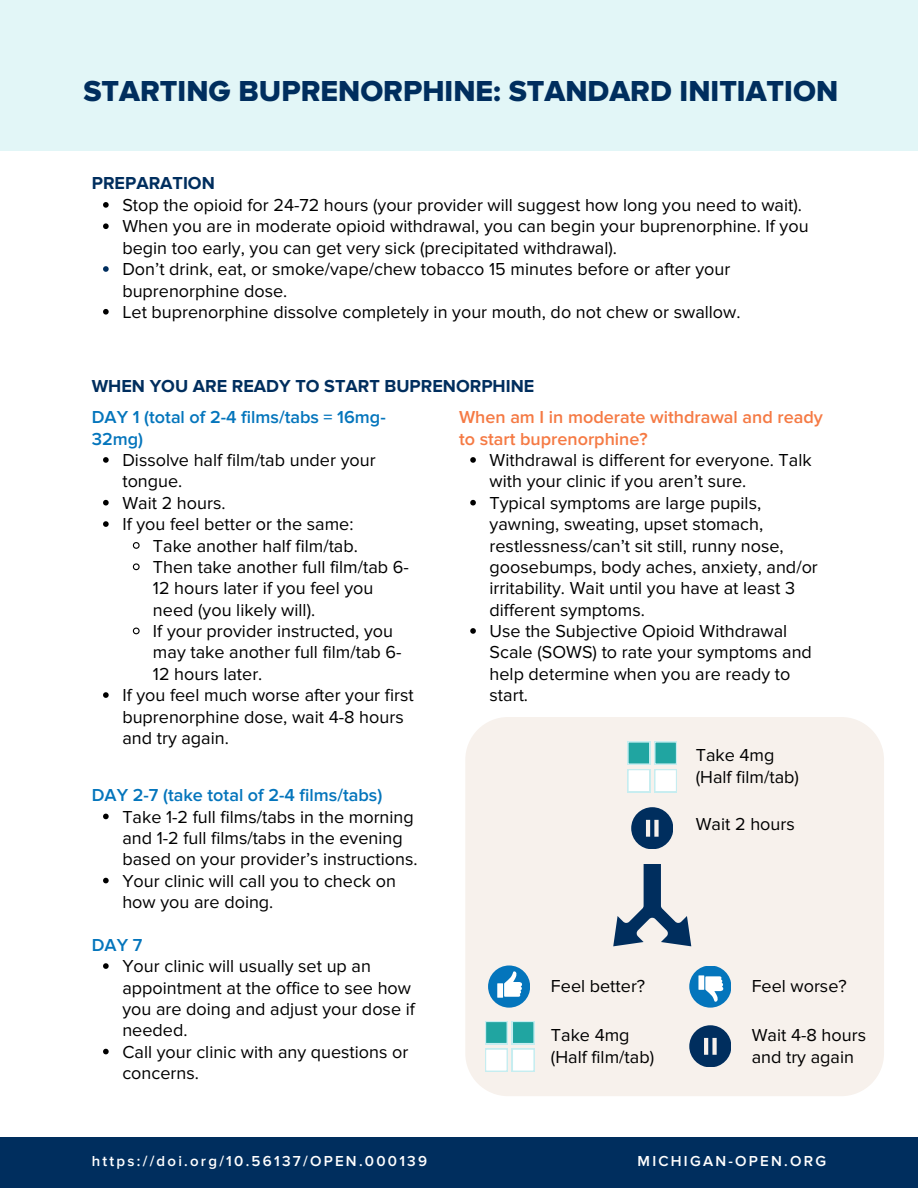
<style>
.page{position:relative;width:918px;height:1188px;background:#fff}
.page>*{position:absolute;margin:0;border:0;box-sizing:border-box;transform-origin:0 0}
.t1{font:30px "Proxima Nova A Extrabld";color:#002e5e}
.t2{font:18px/21.3px "Proxima Nova";color:#000}
.t3{font:600 18px/21.3px "Proxima Nova";color:#0475bc}
.t4{font:18px "Proxima Nova";color:#000001}
.t5{font:600 18px/21.3px "Proxima Nova";color:#f57a44}
.t6{font:700 18px "Proxima Nova";color:#002e5e}
.t7{font:600 15px "Proxima Nova";letter-spacing:.15em;color:#fff}
</style>
<div class="page">
<div style="left:0;top:0;width:918px;height:150px;background:#e2f6f7"></div>
<svg style="left:103px;top:202px;width:6px;height:6px"></svg>
<svg style="left:103px;top:223px;width:6px;height:6px"></svg>
<svg style="left:103px;top:266px;width:6px;height:6px"></svg>
<svg style="left:103px;top:309px;width:6px;height:6px"></svg>
<div style="left:0;top:1137px;width:918px;height:51px;background:#002e5e"></div>
<div style="left:465px;top:717px;width:419px;height:379px;background:#f7f1ec"></div>
<svg style="left:470px;top:457px;width:6px;height:6px"></svg>
<svg style="left:470px;top:500px;width:6px;height:5px"></svg>
<svg style="left:470px;top:628px;width:6px;height:6px"></svg>
<svg style="left:103px;top:814px;width:6px;height:5px"></svg>
<svg style="left:103px;top:878px;width:6px;height:5px"></svg>
<svg style="left:103px;top:963px;width:6px;height:6px"></svg>
<svg style="left:103px;top:1049px;width:6px;height:5px"></svg>
<div style="left:512px;top:1049px;width:23px;height:23px;background:#c6edf0"></div>
<svg style="left:628px;top:742px;width:49px;height:50px"></svg>
<svg style="left:631px;top:807px;width:42px;height:42px"></svg>
<svg style="left:689px;top:1025px;width:42px;height:42px"></svg>
<div style="left:488px;top:965px;width:42px;height:42px;background:#0475bc;border-radius:50%"></div>
<svg style="left:497px;top:971px;width:25px;height:27px"></svg>
<div style="left:689px;top:966px;width:42px;height:41px;background:#0475bc;border-radius:50%"></div>
<svg style="left:698px;top:975px;width:25px;height:27px"></svg>
<svg style="left:614px;top:864px;width:77px;height:82px"></svg>
<div style="left:512px;top:1021px;width:23px;height:23px;background:#c6edf0"></div>
<svg style="left:485px;top:1021px;width:49px;height:51px"></svg>
<svg style="left:103px;top:457px;width:6px;height:6px"></svg>
<svg style="left:103px;top:500px;width:6px;height:5px"></svg>
<svg style="left:103px;top:521px;width:6px;height:6px"></svg>
<svg style="left:132px;top:542px;width:8px;height:7px"></svg>
<svg style="left:132px;top:563px;width:8px;height:8px"></svg>
<svg style="left:132px;top:627px;width:8px;height:8px"></svg>
<svg style="left:103px;top:692px;width:6px;height:6px"></svg>
<h1 class="t1" style="left:83px;top:78px;width:756px">STARTING BUPRENORPHINE: STANDARD INITIATION</h1>
<p class="t6" style="left:92px;top:174px;width:125px">PREPARATION</p>
<p class="t2" style="left:122px;top:195px;width:688px">Stop the opioid for 24-72 hours (your provider will suggest how long you need to wait).<br>When you are in moderate opioid withdrawal, you can begin your buprenorphine. If you begin too early, you can get very sick (precipitated withdrawal).<br>Don’t drink, eat, or smoke/vape/chew tobacco 15 minutes before or after your buprenorphine dose.</p>
<p class="t4" style="left:122px;top:301px;width:620px">Let buprenorphine dissolve completely in your mouth, do not chew or swallow.</p>
<p class="t6" style="left:92px;top:375px;width:444px">WHEN YOU ARE READY TO START BUPRENORPHINE</p>
<p class="t3" style="left:92px;top:407px;width:295px">DAY 1 (total of 2-4 films/tabs = 16mg-<br>32mg)</p>
<p class="t2" style="left:122px;top:450px;width:255px">Dissolve half film/tab under your tongue.</p>
<p class="t2" style="left:122px;top:493px;width:105px">Wait 2 hours.</p>
<p class="t2" style="left:122px;top:514px;width:233px">If you feel better or the same:</p>
<p class="t2" style="left:153px;top:535px;width:206px">Take another half film/tab.</p>
<p class="t2" style="left:153px;top:557px;width:257px">Then take another full film/tab 6-<br>12 hours later if you feel you need (you likely will).</p>
<p class="t2" style="left:153px;top:621px;width:250px">If your provider instructed, you may take another full film/tab 6-<br>12 hours later.</p>
<p class="t2" style="left:122px;top:685px;width:293px">If you feel much worse after your first buprenorphine dose, wait 4-8 hours and try again.</p>
<p class="t3" style="left:92px;top:785px;width:292px">DAY 2-7 (take total of 2-4 films/tabs)</p>
<p class="t2" style="left:122px;top:806px;width:297px">Take 1-2 full films/tabs in the morning and 1-2 full films/tabs in the evening based on your provider’s instructions.</p>
<p class="t2" style="left:122px;top:871px;width:275px">Your clinic will call you to check on how you are doing.</p>
<h3 class="t3" style="left:92px;top:935px;width:52px">DAY 7</h3>
<p class="t2" style="left:122px;top:956px;width:294px">Your clinic will usually set up an appointment at the office to see how you are doing and adjust your dose if needed.</p>
<p class="t2" style="left:122px;top:1042px;width:288px">Call your clinic with any questions or concerns.</p>
<p class="t7" style="left:92px;top:1152px;width:337px">https://doi.org/10.56137/OPEN.000139</p>
<h3 class="t5" style="left:459px;top:407px;width:365px">When am I in moderate withdrawal and ready to start buprenorphine?</h3>
<p class="t2" style="left:490px;top:450px;width:324px">Withdrawal is different for everyone. Talk with your clinic if you aren’t sure.</p>
<p class="t2" style="left:490px;top:493px;width:330px">Typical symptoms are large pupils, yawning, sweating, upset stomach, restlessness/can’t sit still, runny nose, goosebumps, body aches, anxiety, and/or irritability. Wait until you have at least 3 different symptoms.</p>
<p class="t2" style="left:490px;top:621px;width:324px">Use the Subjective Opioid Withdrawal<br>Scale (SOWS) to rate your symptoms and help determine when you are ready to start.</p>
<h2 class="t2" style="left:696px;top:745px;width:80px">Take 4mg</h2>
<p class="t2" style="left:696px;top:766px;width:105px">(Half film/tab)</p>
<p class="t2" style="left:696px;top:814px;width:101px">Wait 2 hours</p>
<h3 class="t2" style="left:551px;top:975px;width:96px">Feel better?</h3>
<p class="t2" style="left:551px;top:1025px;width:80px">Take 4mg</p>
<p class="t2" style="left:551px;top:1047px;width:105px">(Half film/tab)</p>
<p class="t2" style="left:752px;top:975px;width:97px">Feel worse?</p>
<h4 class="t2" style="left:752px;top:1025px;width:116px">Wait 4-8 hours and try again</h4>
<h2 class="t7" style="left:638px;top:1152px;width:190px">MICHIGAN-OPEN.ORG</h2>
</div>
